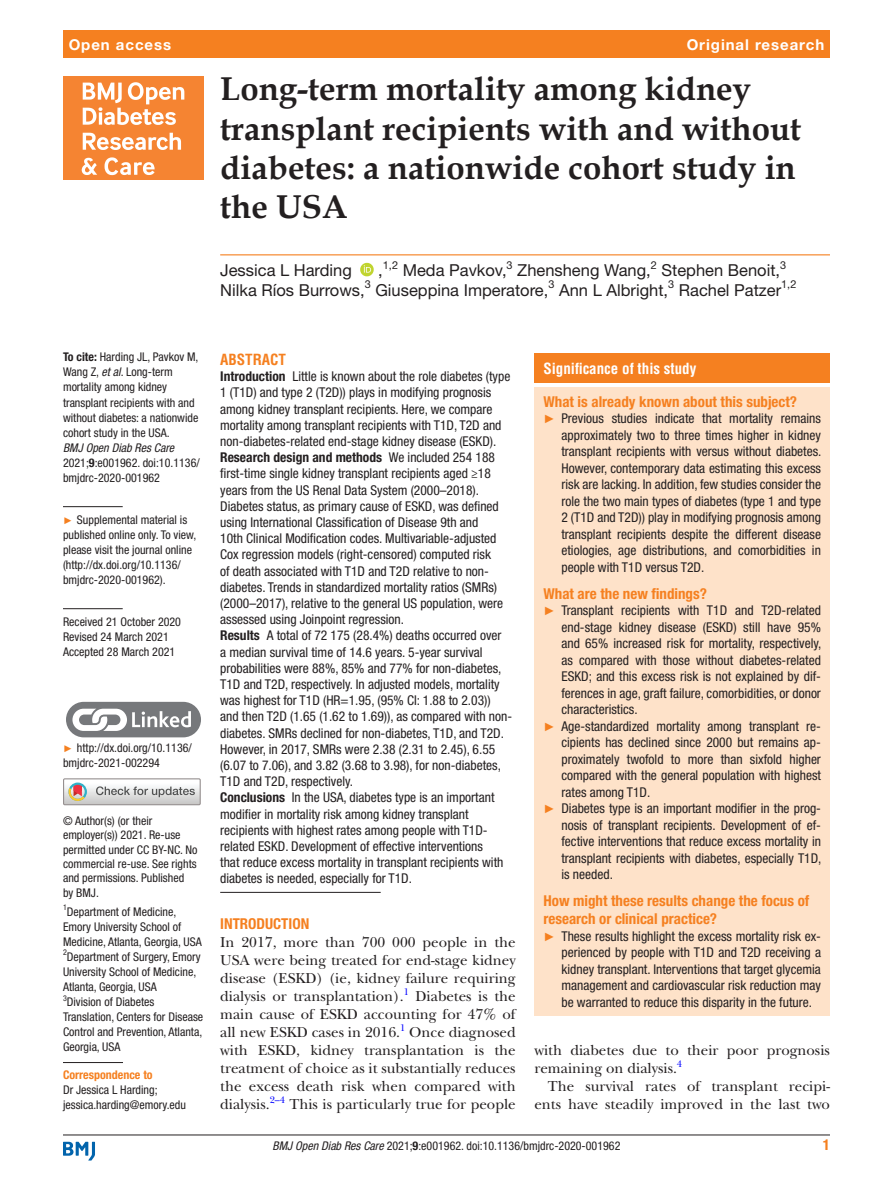
<style>
.page{position:relative;width:893px;height:1191px;background:#fff}
.page>*{position:absolute;margin:0;border:0;box-sizing:border-box;transform-origin:0 0}
.t1{font:700 33px/39px "Book Antiqua";color:#231f20}
.t2{font:16.5px/19.5px "Helvetica Neue LT Std";color:#231f20}
.t3{font:15px/18px "New Baskerville";color:#231f20;text-align:justify}
.t4{font:700 condensed 15px/18px "Helvetica Neue LT Std";color:#f58020}
.t5{font:700 15px "Helvetica Neue LT Std";letter-spacing:.065em;color:#fff}
.t6{font:700 condensed 15px "Helvetica";color:#fff}
.t7{font:700 condensed 15px "Helvetica";color:#f58020}
.t8{font:condensed 13.5px/16.2px "Helvetica Neue LT Std";color:#231f20;text-align:justify}
.t9{font:condensed 12px/15px "Helvetica Neue LT Std";color:#231f20}
.t10{font:700 condensed 12px "Helvetica Neue LT Std";color:#f58020}
.t11{font:9.9px "New Baskerville";color:#00f}
.s1{font-weight:700}
.s2{font-style:italic}
.s3{font-family:"Arial";font-stretch:normal;font-size:9.75px;color:#f58020}
.s4{font-family:"Arial";font-stretch:normal;font-size:12px;color:#f58020}
</style>
<div class="page">
<hr style="left:63px;top:1134px;width:767px;height:1px;background:#231f20">
<svg style="left:63px;top:1141px;width:32px;height:19px"></svg>
<div style="left:63px;top:31px;width:767px;height:27px;background:#f58020"></div>
<hr style="left:220px;top:254px;width:610px;height:1px;background:#f58020">
<svg style="left:360px;top:263px;width:14px;height:13px"></svg>
<hr style="left:63px;top:1062px;width:60px;height:1px;background:#231f20">
<hr style="left:63px;top:506px;width:60px;height:1px;background:#231f20">
<hr style="left:63px;top:608px;width:60px;height:1px;background:#231f20">
<div style="left:63px;top:778px;width:138px;height:27px;border:1px solid #969090"></div>
<svg style="left:64px;top:779px;width:136px;height:25px"></svg>
<div style="left:66px;top:702px;width:135px;height:35px;background:#76787b;border-radius:18px"></div>
<svg style="left:72px;top:708px;width:119px;height:23px"></svg>
<div style="left:63px;top:76px;width:140px;height:104px;background:#f58432"></div>
<svg style="left:83px;top:82px;width:101px;height:43px"></svg>
<svg style="left:83px;top:133px;width:98px;height:17px"></svg>
<svg style="left:82px;top:158px;width:15px;height:17px"></svg>
<svg style="left:105px;top:157px;width:50px;height:18px"></svg>
<hr style="left:220px;top:892px;width:161px;height:1px;background:#231f20">
<div style="left:534px;top:353px;width:296px;height:30px;background:#f58020"></div>
<div style="left:534px;top:387px;width:296px;height:629px;background:#fee2c9"></div>
<p class="t5" style="left:69px;top:35px;width:104px">Open access</p>
<p class="t5" style="left:687px;top:35px;width:139px">Original research</p>
<h1 class="t1" style="left:220px;top:70px;width:582px">Long-term mortality among kidney transplant recipients with and without diabetes: a nationwide cohort study in the USA</h1>
<p class="t2" style="left:220px;top:260px;width:578px;text-indent:158px">,<sup>1,2</sup> Meda Pavkov,<sup>3</sup> Zhensheng Wang,<sup>2</sup> Stephen Benoit,<sup>3<br></sup>Nilka Ríos Burrows,<sup>3</sup> Giuseppina Imperatore,<sup>3</sup> Ann L Albright,<sup>3</sup> Rachel Patzer<sup>1,2</sup></p>
<p class="t2" style="left:220px;top:260px;width:133px">Jessica L Harding</p>
<p class="t9" style="left:63px;top:350px;width:137px"><span class="s1">To cite:</span> Harding JL, Pavkov M,<br>Wang Z, <span class="s2">et al</span>. Long-term mortality among kidney transplant recipients with and without diabetes: a nationwide cohort study in the USA.</p>
<p class="t9" style="left:63px;top:440px;width:138px"><span class="s2">BMJ Open Diab Res Care<br></span>2021;<span class="s1">9</span>:e001962. doi:10.1136/ bmjdrc-2020-001962</p>
<p class="t9" style="left:63px;top:512px;width:135px"><span class="s3">►</span> Supplemental material is published online only. To view, please visit the journal online (http://dx.doi.org/10.1136/ bmjdrc-2020-001962).</p>
<p class="t9" style="left:63px;top:614px;width:120px">Received 21 October 2020<br>Revised 24 March 2021<br>Accepted 28 March 2021</p>
<p class="t9" style="left:63px;top:740px;width:130px"><span class="s3">►</span> http://dx.doi.org/10.1136/ bmjdrc-2021-002294</p>
<p class="t9" style="left:63px;top:813px;width:136px;line-height:14.4px">© Author(s) (or their employer(s)) 2021. Re-use permitted under CC BY-NC. No commercial re-use. See rights and permissions. Published by BMJ.</p>
<p class="t9" style="left:63px;top:904px;width:142px"><sup>1</sup>Department of Medicine,<br>Emory University School of<br>Medicine, Atlanta, Georgia, USA<br><sup>2</sup>Department of Surgery, Emory<br>University School of Medicine,<br>Atlanta, Georgia, USA<br><sup>3</sup>Division of Diabetes<br>Translation, Centers for Disease<br>Control and Prevention, Atlanta,<br>Georgia, USA</p>
<p class="t10" style="left:63px;top:1067px;width:91px">Correspondence to</p>
<p class="t9" style="left:63px;top:1082px;width:125px">Dr Jessica L Harding; jessica.harding@emory.edu</p>
<p class="t7" style="left:220px;top:350px;width:67px">ABSTRACT</p>
<p class="t8" style="left:220px;top:368px;width:293px;text-align:left"><span class="s1">Introduction</span> Little is known about the role diabetes (type 1 (T1D) and type 2 (T2D)) plays in modifying prognosis among kidney transplant recipients. Here, we compare mortality among transplant recipients with T1D, T2D and non-diabetes-related end-stage kidney disease (ESKD).<br><span class="s1">Research design and methods</span> We included 254 188 first-time single kidney transplant recipients aged ≥18 years from the US Renal Data System (2000–2018).<br>Diabetes status, as primary cause of ESKD, was defined using International Classification of Disease 9th and<br>10th Clinical Modification codes. Multivariable-adjusted Cox regression models (right-censored) computed risk<br>of death associated with T1D and T2D relative to non&shy;diabetes. Trends in standardized mortality ratios (SMRs) (2000–2017), relative to the general US population, were assessed using Joinpoint regression.<br><span class="s1">Results</span> A total of 72 175 (28.4%) deaths occurred over<br>a median survival time of 14.6 years. 5-year survival probabilities were 88%, 85% and 77% for non-diabetes, T1D and T2D, respectively. In adjusted models, mortality was highest for T1D (HR=1.95, (95% CI: 1.88 to 2.03)) and then T2D (1.65 (1.62 to 1.69)), as compared with non&shy;diabetes. SMRs declined for non-diabetes, T1D, and T2D.<br>However, in 2017, SMRs were 2.38 (2.31 to 2.45), 6.55 (6.07 to 7.06), and 3.82 (3.68 to 3.98), for non-diabetes, T1D and T2D, respectively.<br><span class="s1">Conclusions</span> In the USA, diabetes type is an important modifier in mortality risk among kidney transplant recipients with highest rates among people with T1D&shy;related ESKD. Development of effective interventions<br>that reduce excess mortality in transplant recipients with diabetes is needed, especially for T1D.</p>
<p class="t4" style="left:220px;top:914px;width:91px">INTRODUCTION</p>
<p class="t3" style="left:220px;top:933px;width:297px">In 2017, more than 700 000 people in the USA were being treated for end-stage kidney disease (ESKD) (ie, kidney failure requiring dialysis or transplantation).<sup>1</sup> Diabetes is the main cause of ESKD accounting for 47% of all new ESKD cases in 2016.</p>
<p class="t11" style="left:400px;top:1021px;width:7px">1</p>
<p class="t3" style="left:220px;top:1023px;width:297px;text-indent:189px">Once diagnosed with ESKD, kidney transplantation is the treatment of choice as it substantially reduces the excess death risk when compared with dialysis.</p>
<p class="t11" style="left:270px;top:1093px;width:17px">2–4</p>
<p class="t3" style="left:290px;top:1095px;width:228px">This is particularly true for people</p>
<p class="t6" style="left:543px;top:359px;width:154px">Significance of this study</p>
<p class="t4" style="left:543px;top:392px;width:255px">What is already known about this subject?</p>
<p class="t8" style="left:561px;top:410px;width:261px;text-indent:-18px"><span class="s4">►</span> Previous studies indicate that mortality remains approximately two to three times higher in kidney transplant recipients with versus without diabetes.<br>However, contemporary data estimating this excess risk are lacking. In addition, few studies consider the role the two main types of diabetes (type 1 and type 2 (T1D and T2D)) play in modifying prognosis among transplant recipients despite the different disease etiologies, age distributions, and comorbidities in people with T1D versus T2D.</p>
<p class="t4" style="left:543px;top:584px;width:165px">What are the new findings?</p>
<p class="t8" style="left:543px;top:602px;width:279px"><span class="s4">►</span> Transplant recipients with T1D and T2D-related</p>
<p class="t8" style="left:561px;top:619px;width:261px">end-stage kidney disease (ESKD) still have 95%</p>
<p class="t8" style="left:561px;top:635px;width:262px">and 65% increased risk for mortality, respectively,</p>
<p class="t8" style="left:561px;top:652px;width:261px">as compared with those without diabetes-related</p>
<p class="t8" style="left:561px;top:668px;width:261px">ESKD; and this excess risk is not explained by dif-</p>
<p class="t8" style="left:561px;top:685px;width:261px">ferences in age, graft failure, comorbidities, or donor</p>
<p class="t8" style="left:561px;top:701px;width:78px">characteristics.</p>
<p class="t8" style="left:543px;top:718px;width:279px"><span class="s4">►</span> Age-standardized mortality among transplant re-</p>
<p class="t8" style="left:561px;top:734px;width:261px">cipients has declined since 2000 but remains ap-</p>
<p class="t8" style="left:561px;top:751px;width:261px">proximately twofold to more than sixfold higher</p>
<p class="t8" style="left:561px;top:767px;width:261px">compared with the general population with highest</p>
<p class="t8" style="left:561px;top:784px;width:90px">rates among T1D.</p>
<p class="t8" style="left:543px;top:800px;width:279px"><span class="s4">►</span> Diabetes type is an important modifier in the prog-</p>
<p class="t8" style="left:561px;top:817px;width:261px">nosis of transplant recipients. Development of ef-</p>
<p class="t8" style="left:561px;top:833px;width:261px">fective interventions that reduce excess mortality in</p>
<p class="t8" style="left:561px;top:850px;width:261px">transplant recipients with diabetes, especially T1D,</p>
<p class="t8" style="left:561px;top:866px;width:53px">is needed.</p>
<p class="t4" style="left:543px;top:892px;width:267px">How might these results change the focus of research or clinical practice?</p>
<p class="t8" style="left:561px;top:927px;width:261px;text-indent:-18px"><span class="s4">►</span> These results highlight the excess mortality risk ex&shy;perienced by people with T1D and T2D receiving a kidney transplant. Interventions that target glycemia management and cardiovascular risk reduction may be warranted to reduce this disparity in the future.</p>
<p class="t3" style="left:534px;top:1041px;width:297px">with diabetes due to their poor prognosis remaining on dialysis.</p>
<p class="t11" style="left:677px;top:1057px;width:7px">4</p>
<p class="t3" style="left:534px;top:1077px;width:297px;text-align:right">The survival rates of transplant recipi&shy;ents have steadily improved in the last two</p>
<p class="t9" style="left:273px;top:1137px;width:349px"><span class="s2">BMJ Open Diab Res Care</span> 2021;<span class="s1">9</span>:e001962. doi:10.1136/bmjdrc-2020-001962</p>
<p class="t4" style="left:823px;top:1135px;width:9px">1</p>
</div>
